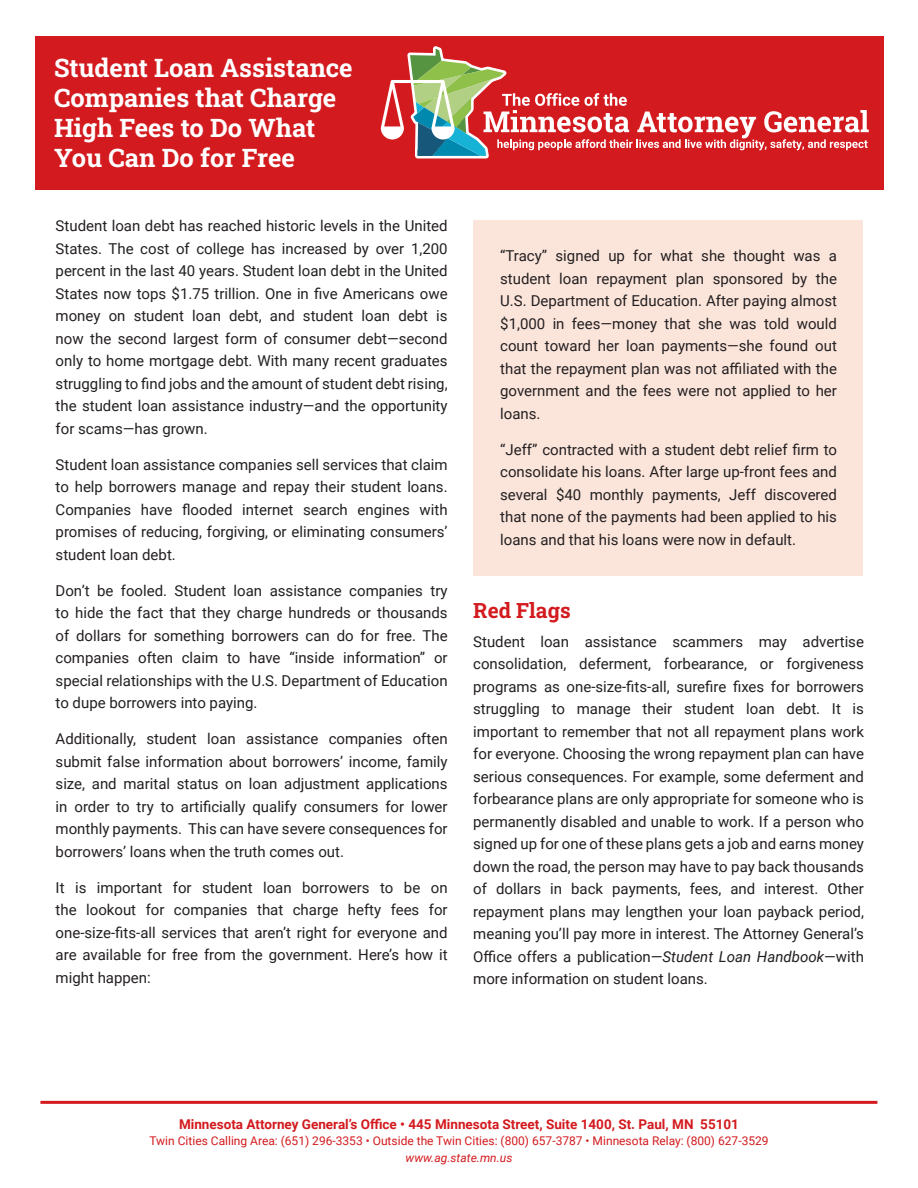
<style>
.page{position:relative;width:918px;height:1188px;background:#fff}
.page>*{position:absolute;margin:0;border:0;box-sizing:border-box;transform-origin:0 0}
.h1{font:700 25.5px/30px "Roboto Slab";color:#fff}
.h2{font:700 21px "Roboto Slab";color:#d31a1e}
.p{font:15px/22.5px "Roboto";color:#231f20;text-align:justify}
.p_1{font:15px/22.5px "Roboto";color:#231f20;text-align:justify}
.t1{font:700 13.5px "Roboto";color:#d31a1e}
.t2{font:12px/16.5px "Roboto";color:#d31a1e;text-align:center}
.s1{font-style:italic}
</style>
<div class="page">
<div style="left:474px;top:220px;width:389px;height:356px;background:#fbe5db"></div>
<hr style="left:40px;top:1101px;width:837px;height:3px;background:#d31a1e">
<div style="left:35px;top:37px;width:848px;height:153px;background:#d31a1e"></div>
<svg style="left:381px;top:46px;width:488px;height:113px"></svg>
<h1 class="h1" style="left:54px;top:52px;width:300px">Student Loan Assistance<br>Companies that Charge<br>High Fees to Do What<br>You Can Do for Free</h1>
<p class="p_1" style="left:56px;top:214px;width:394px">Student loan debt has reached historic levels in the United States. The cost of college has increased by over 1,200 percent in the last 40 years. Student loan debt in the United States now tops $1.75 trillion. One in five Americans owe money on student loan debt, and student loan debt is now the second largest form of consumer debt—second only to home mortgage debt. With many recent graduates struggling to find jobs and the amount of student debt rising, the student loan assistance industry—and the opportunity for scams—has grown.</p>
<p class="p" style="left:56px;top:452px;width:394px">Student loan assistance companies sell services that claim to help borrowers manage and repay their student loans.<br>Companies have flooded internet search engines with promises of reducing, forgiving, or eliminating consumers’ student loan debt.</p>
<p class="p" style="left:56px;top:578px;width:394px">Don’t be fooled. Student loan assistance companies try to hide the fact that they charge hundreds or thousands of dollars for something borrowers can do for free. The companies often claim to have “inside information” or special relationships with the U.S. Department of Education to dupe borrowers into paying.</p>
<p class="p" style="left:56px;top:727px;width:394px">Additionally, student loan assistance companies often submit false information about borrowers’ income, family size, and marital status on loan adjustment applications in order to try to artificially qualify consumers for lower monthly payments. This can have severe consequences for borrowers’ loans when the truth comes out.</p>
<p class="p" style="left:56px;top:875px;width:394px">It is important for student loan borrowers to be on the lookout for companies that charge hefty fees for one-size-fits-all services that aren’t right for everyone and are available for free from the government. Here’s how it might happen:</p>
<p class="p" style="left:500px;top:244px;width:338px">“Tracy” signed up for what she thought was a student loan repayment plan sponsored by the U.S. Department of Education. After paying almost $1,000 in fees—money that she was told would count toward her loan payments—she found out that the repayment plan was not affiliated with the government and the fees were not applied to her loans.</p>
<p class="p" style="left:500px;top:437px;width:338px">“Jeff” contracted with a student debt relief firm to consolidate his loans. After large up-front fees and several $40 monthly payments, Jeff discovered that none of the payments had been applied to his loans and that his loans were now in default.</p>
<h2 class="h2" style="left:473px;top:596px;width:99px">Red Flags</h2>
<p class="p_1" style="left:473px;top:629px;width:392px">Student loan assistance scammers may advertise consolidation, deferment, forbearance, or forgiveness programs as one-size-fits-all, surefire fixes for borrowers struggling to manage their student loan debt. It is important to remember that not all repayment plans work for everyone. Choosing the wrong repayment plan can have serious consequences. For example, some deferment and forbearance plans are only appropriate for someone who is permanently disabled and unable to work. If a person who signed up for one of these plans gets a job and earns money down the road, the person may have to pay back thousands of dollars in back payments, fees, and interest. Other repayment plans may lengthen your loan payback period, meaning you’ll pay more in interest. The Attorney General’s Office offers a publication—<span class="s1">Student Loan Handbook</span>—with more information on student loans.</p>
<p class="t1" style="left:179px;top:1114px;width:562px">Minnesota Attorney General’s Office • 445 Minnesota Street, Suite 1400, St. Paul, MN 55101</p>
<p class="t2" style="left:149px;top:1132px;width:621px">Twin Cities Calling Area: (651) 296-3353 • Outside the Twin Cities: (800) 657-3787 • Minnesota Relay: (800) 627-3529 <span class="s1">www.ag.state.mn.us</span></p>
</div>
